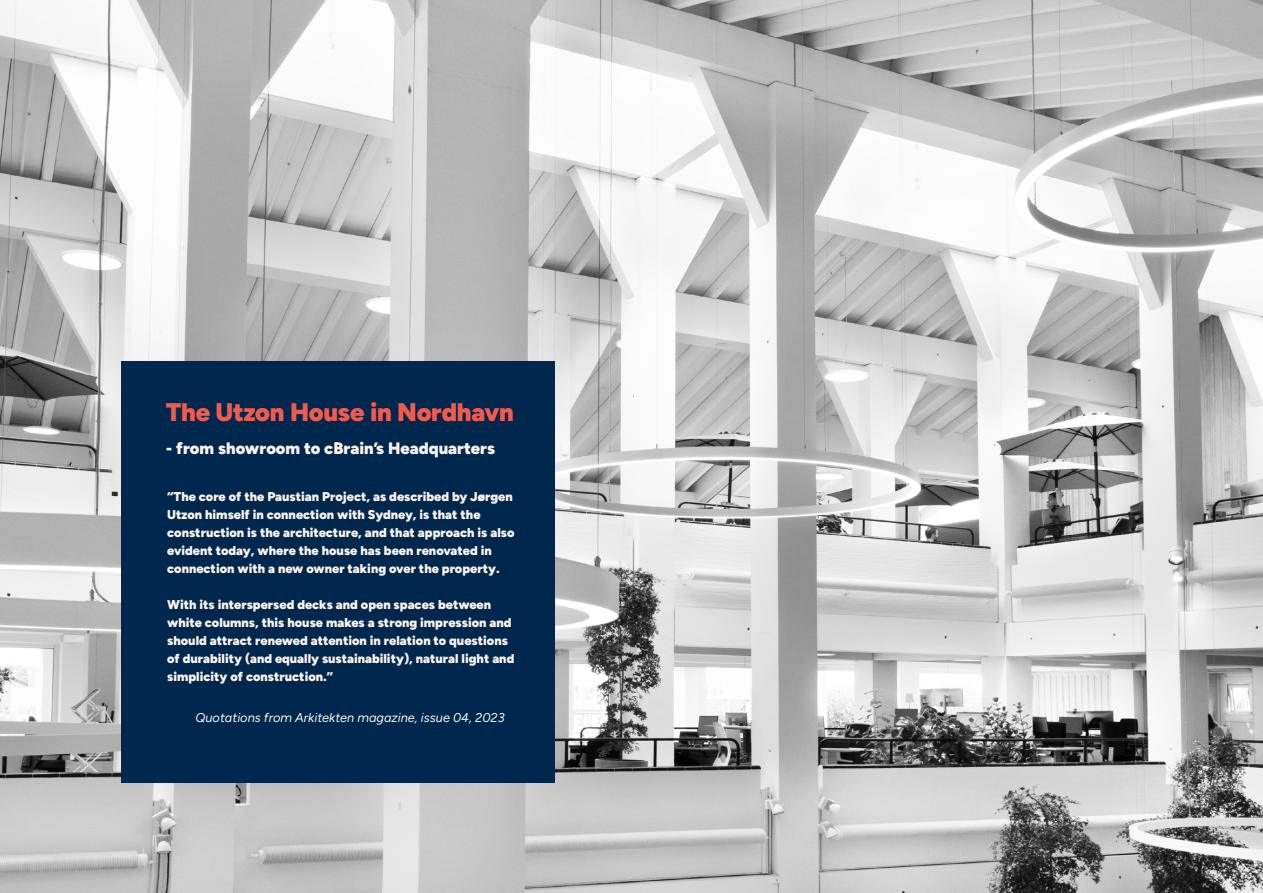
<style>
.page{position:relative;width:1263px;height:893px;background:#fff}
.page>*{position:absolute;margin:0;border:0;box-sizing:border-box;transform-origin:0 0}
.t1{font:900 25.5px "Figtree";letter-spacing:-.01em;color:#f15b4d}
.t2{font:900 16.5px "Figtree";color:#fbf3eb}
.t3{font:900 12.75px/18px "Figtree";color:#fbf3eb}
.t4{font:italic 12.75px "Figtree";color:#fbf3eb}
</style>
<div class="page">
<img style="left:0;top:0;width:1263px;height:893px">
<div style="left:121px;top:361px;width:434px;height:422px;background:#00274e"></div>
<h1 class="t1" style="left:166px;top:396px;width:350px">The Utzon House in Nordhavn</h1>
<p class="t2" style="left:166px;top:438px;width:331px">- from showroom to cBrain’s Headquarters</p>
<p class="t3" style="left:167px;top:487px;width:349px">“The core of the Paustian Project, as described by Jørgen Utzon himself in connection with Sydney, is that the construction is the architecture, and that approach is also evident today, where the house has been renovated in connection with a new owner taking over the property.</p>
<p class="t3" style="left:167px;top:595px;width:349px">With its interspersed decks and open spaces between white columns, this house makes a strong impression and should attract renewed attention in relation to questions of durability (and equally sustainability), natural light and simplicity of construction.”</p>
<p class="t4" style="left:196px;top:710px;width:311px">Quotations from Arkitekten magazine, issue 04, 2023</p>
</div>
